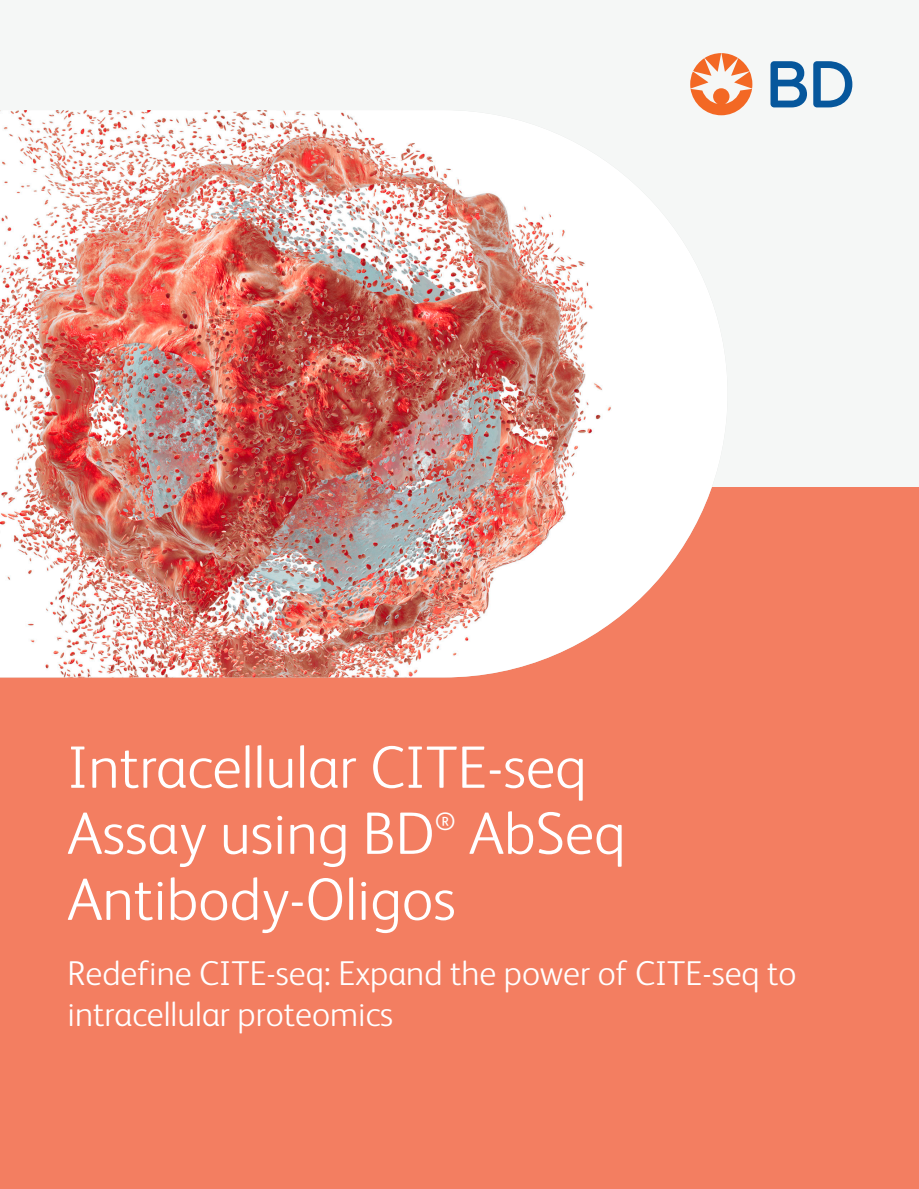
<style>
.page{position:relative;width:919px;height:1189px;background:#fff}
.page>*{position:absolute;margin:0;border:0;box-sizing:border-box;transform-origin:0 0}
.Subhead_1{font:300 60px/66px "FS Albert Pro";color:#fff}
.Subhead_1-2{font:300 34.5px/41.2px "FS Albert Pro";color:#fff}
.Subhead_1-3{font:25.2px "FS Albert Pro";color:#fff}
</style>
<div class="page">
<div style="left:0;top:0;width:918px;height:488px;background:#f5f7f6"></div>
<div style="left:0;top:486px;width:918px;height:702px;background:#f37e61"></div>
<img style="left:0;top:110px;width:727px;height:567px">
<svg style="left:770px;top:61px;width:81px;height:46px"></svg>
<svg style="left:689px;top:53px;width:63px;height:62px"></svg>
<p class="Subhead_1" style="left:67px;top:730px;width:520px">Intracellular CITE-seq<br>Assay using BD</p>
<p class="Subhead_1-3" style="left:434px;top:803px;width:22px">®</p>
<p class="Subhead_1" style="left:469px;top:796px;width:158px">AbSeq</p>
<p class="Subhead_1" style="left:67px;top:862px;width:389px">Antibody-Oligos</p>
<p class="Subhead_1-2" style="left:67px;top:950px;width:730px">Redefine CITE-seq: Expand the power of CITE-seq to intracellular proteomics</p>
</div>
